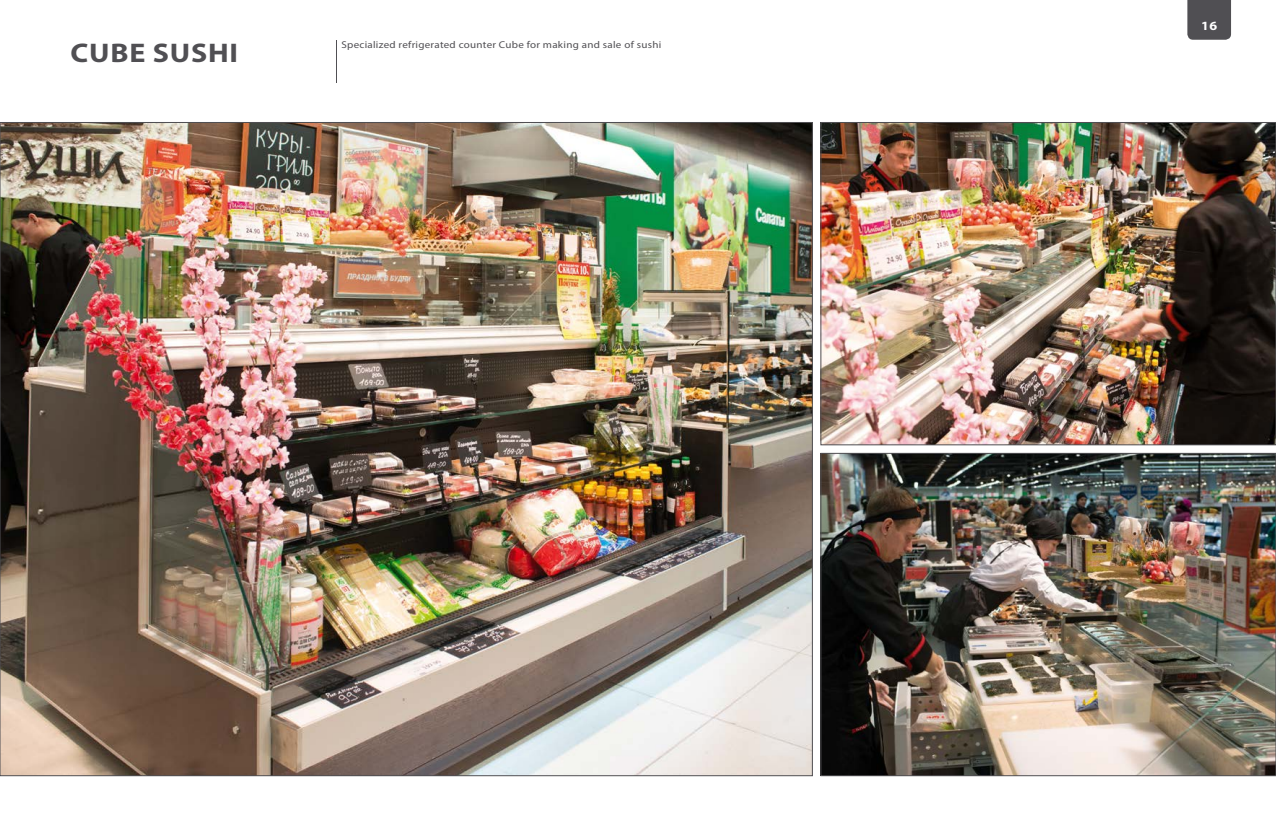
<style>
.page{position:relative;width:1276px;height:823px;background:#fff}
.page>*{position:absolute;margin:0;border:0;box-sizing:border-box;transform-origin:0 0}
.t1{font:700 27px "Myriad Pro";letter-spacing:.025em;color:#504f53;scale:1.11 1}
.t2{font:700 12.6px "Myriad Pro";color:#fff;scale:1.11 1}
.t3{font:9.9px "Myriad Pro";letter-spacing:.025em;color:#504f53;scale:1.11 1}
</style>
<div class="page">
<div style="left:1187px;top:0;width:44px;height:40px;background:#504f53"></div>
<img style="left:2px;top:124px;width:808px;height:649px">
<img style="left:822px;top:124px;width:452px;height:319px">
<div style="left:820px;top:122px;width:456px;height:323px;border:1px solid #504f53"></div>
<img style="left:822px;top:455px;width:452px;height:318px">
<div style="left:820px;top:453px;width:456px;height:322px;border:1px solid #504f53"></div>
<hr style="left:336px;top:40px;width:1px;height:42px;background:#504f53">
<h1 class="t1" style="left:71px;top:35px;width:152px">CUBE SUSHI</h1>
<p class="t3" style="left:341px;top:39px;width:290px">Specialized refrigerated counter Cube for making and sale of sushi</p>
<p class="t2" style="left:1201px;top:18px;width:16px">16</p>
</div>
